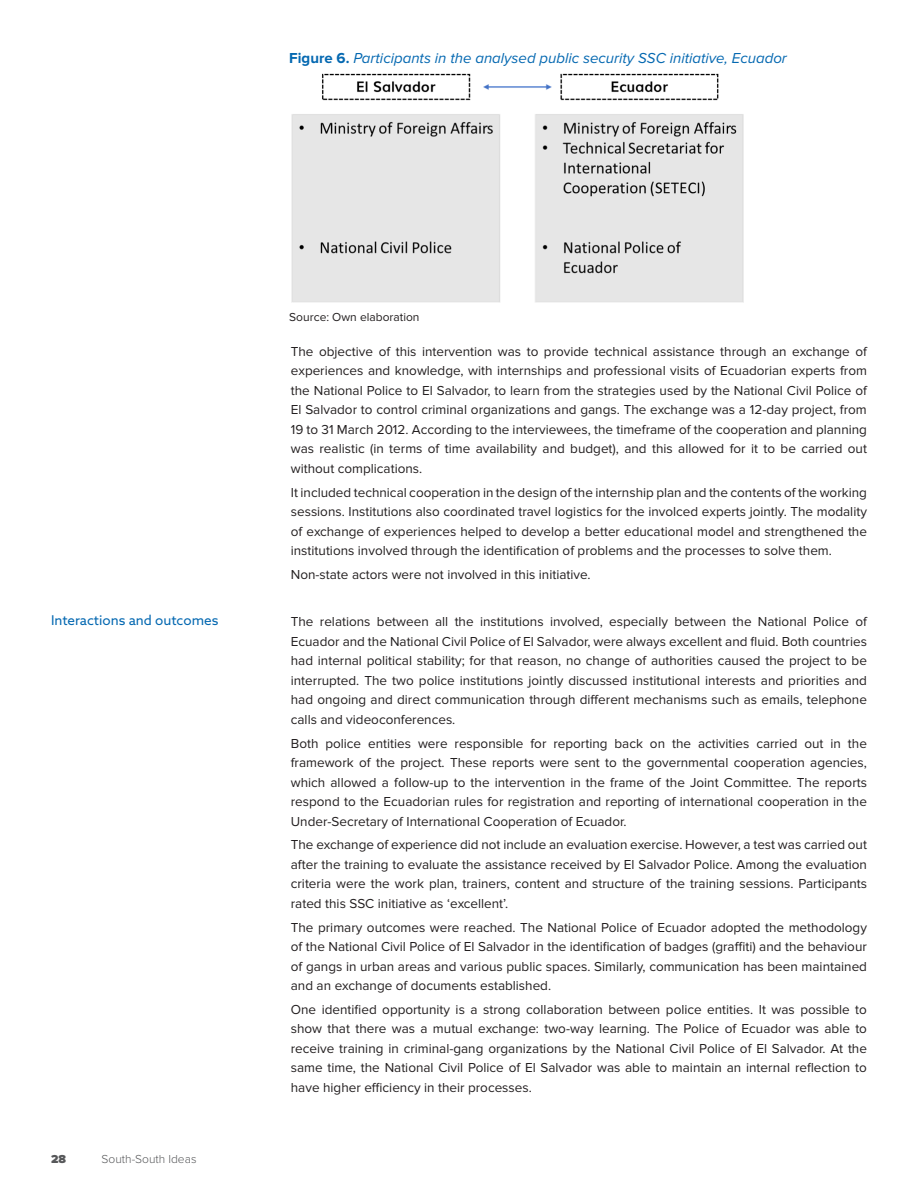
<style>
.page{position:relative;width:918px;height:1188px;background:#fff}
.page>*{position:absolute;margin:0;border:0;box-sizing:border-box;transform-origin:0 0}
.Captt_Figure{font:italic 15px "Proxima Nova";color:#0468b1}
.Box_Text{font:13.5px/19.5px "Proxima Nova";color:#231f20;text-align:justify}
._04-LEFT_COLUMN{font:13.5px "Azo Sans";color:#0468b1}
.Captt_Source{font:12px "Proxima Nova";color:#231f20}
.t1{font:300 12px "Proxima Nova";color:#57585a}
.t2{font:900 12px "Proxima Nova";color:#57585a}
.s1{font-weight:700;font-style:normal}
</style>
<div class="page">
<img style="left:291px;top:73px;width:453px;height:230px">
<p class="Captt_Figure" style="left:289px;top:50px;width:499px"><span class="s1">Figure 6.</span> Participants in the analysed public security SSC initiative, Ecuador</p>
<p class="_04-LEFT_COLUMN" style="left:51px;top:612px;width:169px">Interactions and outcomes</p>
<p class="t2" style="left:51px;top:1152px;width:16px">28</p>
<p class="t1" style="left:102px;top:1152px;width:96px">South-South Ideas</p>
<p class="Captt_Source" style="left:289px;top:310px;width:132px">Source: Own elaboration</p>
<p class="Box_Text" style="left:291px;top:342px;width:578px">The objective of this intervention was to provide technical assistance through an exchange of experiences and knowledge, with internships and professional visits of Ecuadorian experts from the National Police to El Salvador, to learn from the strategies used by the National Civil Police of El Salvador to control criminal organizations and gangs. The exchange was a 12-day project, from 19 to 31 March 2012. According to the interviewees, the timeframe of the cooperation and planning was realistic (in terms of time availability and budget), and this allowed for it to be carried out without complications.</p>
<p class="Box_Text" style="left:291px;top:483px;width:578px">It included technical cooperation in the design of the internship plan and the contents of the working sessions. Institutions also coordinated travel logistics for the involced experts jointly. The modality of exchange of experiences helped to develop a better educational model and strengthened the institutions involved through the identification of problems and the processes to solve them.</p>
<p class="Box_Text" style="left:291px;top:565px;width:301px">Non-state actors were not involved in this initiative.</p>
<p class="Box_Text" style="left:291px;top:612px;width:578px">The relations between all the institutions involved, especially between the National Police of Ecuador and the National Civil Police of El Salvador, were always excellent and fluid. Both countries had internal political stability; for that reason, no change of authorities caused the project to be interrupted. The two police institutions jointly discussed institutional interests and priorities and had ongoing and direct communication through different mechanisms such as emails, telephone calls and videoconferences.</p>
<p class="Box_Text" style="left:291px;top:734px;width:578px">Both police entities were responsible for reporting back on the activities carried out in the framework of the project. These reports were sent to the governmental cooperation agencies, which allowed a follow-up to the intervention in the frame of the Joint Committee. The reports respond to the Ecuadorian rules for registration and reporting of international cooperation in the Under-Secretary of International Cooperation of Ecuador.</p>
<p class="Box_Text" style="left:291px;top:835px;width:578px">The exchange of experience did not include an evaluation exercise. However, a test was carried out after the training to evaluate the assistance received by El Salvador Police. Among the evaluation criteria were the work plan, trainers, content and structure of the training sessions. Participants rated this SSC initiative as ‘excellent’.</p>
<p class="Box_Text" style="left:291px;top:918px;width:578px">The primary outcomes were reached. The National Police of Ecuador adopted the methodology of the National Civil Police of El Salvador in the identification of badges (graffiti) and the behaviour of gangs in urban areas and various public spaces. Similarly, communication has been maintained and an exchange of documents established.</p>
<p class="Box_Text" style="left:291px;top:1000px;width:578px">One identified opportunity is a strong collaboration between police entities. It was possible to show that there was a mutual exchange: two-way learning. The Police of Ecuador was able to receive training in criminal-gang organizations by the National Civil Police of El Salvador. At the same time, the National Civil Police of El Salvador was able to maintain an internal reflection to have higher efficiency in their processes.</p>
</div>
